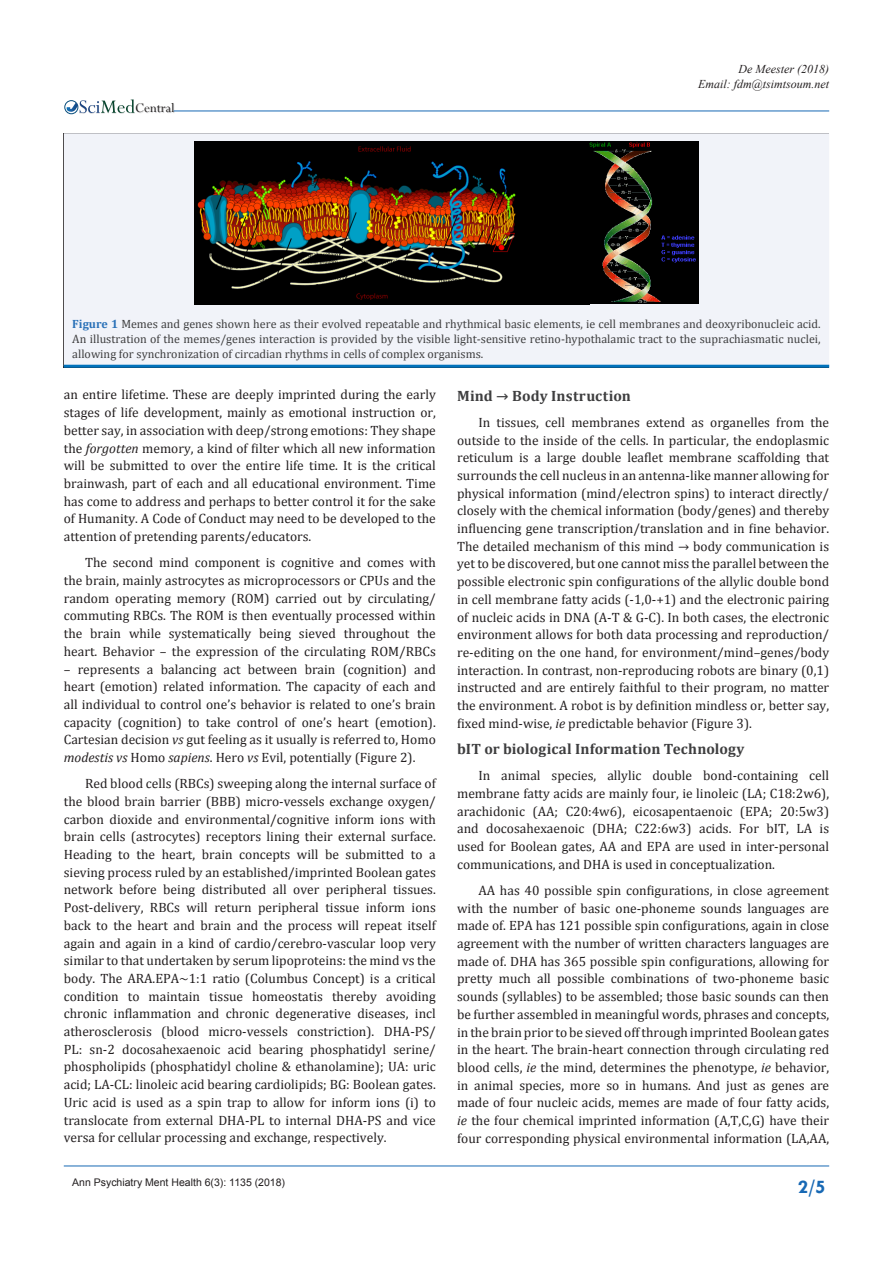
<style>
.page{position:relative;width:893px;height:1263px;background:#fff}
.page>*{position:absolute;margin:0;border:0;box-sizing:border-box;transform-origin:0 0}
.t1{font:700 19.5px "Tw Cen";color:#1768b4}
.t2{font:700 15px "Cambria";letter-spacing:.01em;color:#3e3e3f}
.t3{font:14.55px "Perpetua";color:#211e1e}
.t4{font:13.5px/17.7px "Cambria";color:#231f20;text-align:justify}
.t5{font:12px/15px "Cambria";color:#3e3e3f;text-align:justify}
.t6{font:italic 12px "Times New Roman";color:#231f20}
.t7{font:10.5px "Arial";color:#231f20}
.s1{font-weight:700;color:#2a71b8}
.s2{font-style:italic}
</style>
<div class="page">
<img style="left:79px;top:103px;width:96px;height:11px">
<div style="left:64px;top:100px;width:14px;height:14px;border:1px solid #074d7c;border-radius:50%"></div>
<svg style="left:66px;top:99px;width:69px;height:14px"></svg>
<hr style="left:64px;top:1166px;width:765px;height:1px;background:#1768b4">
<hr style="left:174px;top:111px;width:655px;height:1px;background:#1768b4">
<div style="left:64px;top:133px;width:765px;height:232px;background:#f1f3f9"></div>
<hr style="left:64px;top:365px;width:765px;height:3px;background:#0072bc">
<img style="left:194px;top:142px;width:505px;height:162px">
<p class="t3" style="left:135px;top:99px;width:41px">Central</p>
<p class="t6" style="left:739px;top:61px;width:92px">De Meester (2018)</p>
<p class="t6" style="left:698px;top:76px;width:133px">Email: fdm@tsimtsoum.net</p>
<p class="t5" style="left:72px;top:316px;width:750px"><span class="s1">Figure 1</span> Memes and genes shown here as their evolved repeatable and rhythmical basic elements, ie cell membranes and deoxyribonucleic acid.<br>An illustration of the memes/genes interaction is provided by the visible light-sensitive retino-hypothalamic tract to the suprachiasmatic nuclei, allowing for synchronization of circadian rhythms in cells of complex organisms.</p>
<p class="t4" style="left:64px;top:386px;width:374px">an entire lifetime. These are deeply imprinted during the early stages of life development, mainly as emotional instruction or, better say, in association with deep/strong emotions: They shape the <span class="s2">forgotten</span> memory, a kind of filter which all new information will be submitted to over the entire life time. It is the critical brainwash, part of each and all educational environment. Time has come to address and perhaps to better control it for the sake of Humanity. A Code of Conduct may need to be developed to the attention of pretending parents/educators.</p>
<p class="t4" style="left:64px;top:554px;width:374px;text-indent:21px">The second mind component is cognitive and comes with the brain, mainly astrocytes as microprocessors or CPUs and the random operating memory (ROM) carried out by circulating/ commuting RBCs. The ROM is then eventually processed within the brain while systematically being sieved throughout the heart. Behavior – the expression of the circulating ROM/RBCs</p>
<p class="t4" style="left:64px;top:660px;width:374px">– represents a balancing act between brain (cognition) and heart (emotion) related information. The capacity of each and all individual to control one’s behavior is related to one’s brain capacity (cognition) to take control of one’s heart (emotion).<br>Cartesian decision <span class="s2">vs</span> gut feeling as it usually is referred to, Homo <span class="s2">modestis vs</span> Homo <span class="s2">sapiens</span>. Hero <span class="s2">vs</span> Evil, potentially (Figure 2).</p>
<p class="t4" style="left:64px;top:775px;width:374px;text-indent:21px">Red blood cells (RBCs) sweeping along the internal surface of the blood brain barrier (BBB) micro-vessels exchange oxygen/ carbon dioxide and environmental/cognitive inform ions with brain cells (astrocytes) receptors lining their external surface.<br>Heading to the heart, brain concepts will be submitted to a sieving process ruled by an established/imprinted Boolean gates network before being distributed all over peripheral tissues.<br>Post-delivery, RBCs will return peripheral tissue inform ions back to the heart and brain and the process will repeat itself again and again in a kind of cardio/cerebro-vascular loop very similar to that undertaken by serum lipoproteins: the mind vs the body. The ARA.EPA∼1:1 ratio (Columbus Concept) is a critical condition to maintain tissue homeostatis thereby avoiding chronic inflammation and chronic degenerative diseases, incl atherosclerosis (blood micro-vessels constriction). DHA-PS/ PL: sn-2 docosahexaenoic acid bearing phosphatidyl serine/ phospholipids (phosphatidyl choline &amp; ethanolamine); UA: uric acid; LA-CL: linoleic acid bearing cardiolipids; BG: Boolean gates.<br>Uric acid is used as a spin trap to allow for inform ions (i) to translocate from external DHA-PL to internal DHA-PS and vice versa for cellular processing and exchange, respectively.</p>
<p class="t2" style="left:457px;top:385px;width:175px">Mind → Body Instruction</p>
<p class="t4" style="left:457px;top:413px;width:374px;text-indent:21px">In tissues, cell membranes extend as organelles from the outside to the inside of the cells. In particular, the endoplasmic reticulum is a large double leaflet membrane scaffolding that surrounds the cell nucleus in an antenna-like manner allowing for physical information (mind/electron spins) to interact directly/ closely with the chemical information (body/genes) and thereby influencing gene transcription/translation and in fine behavior.<br>The detailed mechanism of this mind → body communication is yet to be discovered, but one cannot miss the parallel between the possible electronic spin configurations of the allylic double bond in cell membrane fatty acids (-1,0-+1) and the electronic pairing of nucleic acids in DNA (A-T &amp; G-C). In both cases, the electronic environment allows for both data processing and reproduction/ re-editing on the one hand, for environment/mind–genes/body interaction. In contrast, non-reproducing robots are binary (0,1) instructed and are entirely faithful to their program, no matter the environment. A robot is by definition mindless or, better say, fixed mind-wise, <span class="s2">ie</span> predictable behavior (Figure 3).</p>
<p class="t2" style="left:457px;top:738px;width:289px">bIT or biological Information Technology</p>
<p class="t4" style="left:457px;top:767px;width:374px;text-indent:21px">In animal species, allylic double bond-containing cell membrane fatty acids are mainly four, ie linoleic (LA; C18:2w6), arachidonic (AA; C20:4w6), eicosapentaenoic (EPA; 20:5w3) and docosahexaenoic (DHA; C22:6w3) acids. For bIT, LA is used for Boolean gates, AA and EPA are used in inter-personal communications, and DHA is used in conceptualization.</p>
<p class="t4" style="left:457px;top:881px;width:374px;text-indent:21px">AA has 40 possible spin configurations, in close agreement with the number of basic one-phoneme sounds languages are made of. EPA has 121 possible spin configurations, again in close agreement with the number of written characters languages are made of. DHA has 365 possible spin configurations, allowing for pretty much all possible combinations of two-phoneme basic sounds (syllables) to be assembled; those basic sounds can then be further assembled in meaningful words, phrases and concepts, in the brain prior to be sieved off through imprinted Boolean gates in the heart. The brain-heart connection through circulating red blood cells, <span class="s2">ie</span> the mind, determines the phenotype, <span class="s2">ie</span> behavior, in animal species, more so in humans. And just as genes are made of four nucleic acids, memes are made of four fatty acids, <span class="s2">ie</span> the four chemical imprinted information (A,T,C,G) have their four corresponding physical environmental information (LA,AA,</p>
<p class="t7" style="left:72px;top:1175px;width:214px">Ann Psychiatry Ment Health 6(3): 1135 (2018)</p>
<p class="t1" style="left:798px;top:1175px;width:29px">2/5</p>
</div>
